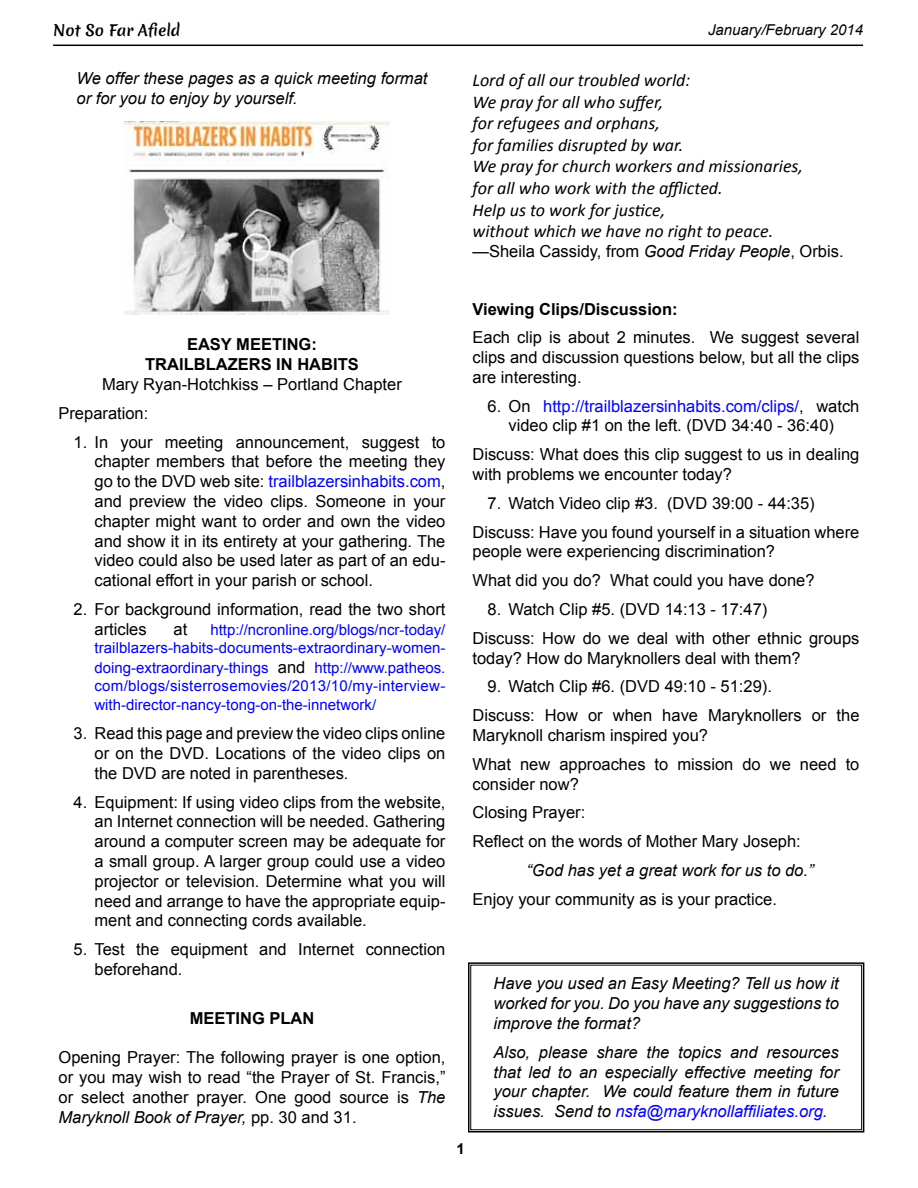
<style>
.page{position:relative;width:918px;height:1188px;background:#fff}
.page>*{position:absolute;margin:0;border:0;box-sizing:border-box;transform-origin:0 0}
.t1{font:italic 18px/21.6px "Calibri";color:#000}
.t2{font:16.5px/19.8px "Arial";color:#000}
.t3{font:italic 16.5px/19.8px "Arial";color:#000;text-align:justify}
.t4{font:700 16.5px/19.8px "Arial";color:#000;text-align:center}
.t5{font:15px/18px "Arial";color:#00f;text-align:right}
.t6{font:15px/18px "Arial";letter-spacing:.02em;color:#00f}
.t7{font:italic 15px "Arial";color:#000}
.t8{font:15px "Merienda One";color:#000}
.t9{font:700 15px "Arial";color:#000}
.s1{font-style:italic}
.s2{color:#00f}
.s3{font-size:16.5px;color:#000}
</style>
<div class="page">
<hr style="left:53px;top:45px;width:810px;height:1px;background:#000">
<svg style="left:468px;top:962px;width:397px;height:171px"></svg>
<img style="left:124px;top:122px;width:265px;height:193px">
<p class="t8" style="left:53px;top:19px;width:129px">Not So Far Afield</p>
<p class="t3" style="left:76px;top:69px;width:352px">We offer these pages as a quick meeting format or for you to enjoy by yourself.</p>
<p class="t7" style="left:708px;top:20px;width:157px">January/February 2014</p>
<p class="t1" style="left:472px;top:68px;width:332px">Lord of all our troubled world:<br>We pray for all who suffer,<br>for refugees and orphans,<br>for families disrupted by war.<br>We pray for church workers and missionaries, for all who work with the afflicted.<br>Help us to work for justice,<br>without which we have no right to peace.</p>
<p class="t2" style="left:472px;top:241px;width:373px">—Sheila Cassidy, from <span class="s1">Good Friday People</span>, Orbis.</p>
<p class="t4" style="left:145px;top:335px;width:215px">EASY MEETING:<br>TRAILBLAZERS IN HABITS</p>
<p class="t2" style="left:58px;top:370px;width:345px;line-height:28.8px;text-indent:44px">Mary Ryan-Hotchkiss – Portland Chapter<br>Preparation:</p>
<p class="t2" style="left:95px;top:432px;width:353px;text-align:justify;text-indent:-21px">1. In your meeting announcement, suggest to chapter members that before the meeting they go to the DVD web site: <span class="s2">trailblazersinhabits.com</span>, and preview the video clips. Someone in your chapter might want to order and own the video and show it in its entirety at your gathering. The video could also be used later as part of an edu&shy;cational effort in your parish or school.</p>
<p class="t2" style="left:95px;top:599px;width:352px;text-indent:-21px">2. For background information, read the two short articles</p>
<p class="t2" style="left:174px;top:619px;width:15px">at</p>
<p class="t5" style="left:94px;top:621px;width:353px">http://ncronline.org/blogs/ncr-today/ trailblazers-habits-documents-extraordinary-women-</p>
<p class="t6" style="left:94px;top:658px;width:353px">doing-extraordinary-things <span class="s3">and</span> http://www.patheos. com/blogs/sisterrosemovies/2013/10/my-interview-</p>
<p class="t5" style="left:94px;top:696px;width:283px">with-director-nancy-tong-on-the-innetwork/</p>
<p class="t2" style="left:94px;top:724px;width:353px;text-align:justify;text-indent:-21px">3. Read this page and preview the video clips online or on the DVD. Locations of the video clips on the DVD are noted in parentheses.</p>
<p class="t2" style="left:94px;top:792px;width:353px;text-align:justify;text-indent:-21px">4. Equipment: If using video clips from the website, an Internet connection will be needed. Gathering around a computer screen may be adequate for a small group. A larger group could use a video projector or television. Determine what you will need and arrange to have the appropriate equip&shy;ment and connecting cords available.</p>
<p class="t2" style="left:94px;top:940px;width:352px;text-indent:-21px">5. Test the equipment and Internet connection beforehand.</p>
<p class="t4" style="left:190px;top:1008px;width:126px">MEETING PLAN</p>
<p class="t2" style="left:59px;top:1048px;width:388px;text-align:justify">Opening Prayer: The following prayer is one option, or you may wish to read “the Prayer of St. Francis,” or select another prayer. One good source is <span class="s1">The Maryknoll Book of Prayer,</span> pp. 30 and 31.</p>
<p class="t4" style="left:472px;top:299px;width:207px">VIEWING CLIPS/DISCUSSION:</p>
<p class="t2" style="left:472px;top:328px;width:388px;text-align:justify">Each clip is about 2 minutes. We suggest several clips and discussion questions below, but all the clips are interesting.</p>
<p class="t2" style="left:487px;top:396px;width:373px;text-align:center">6. On <span class="s2">http://trailblazersinhabits.com/clips/</span>, watch video clip #1 on the left. (DVD 34:40 - 36:40)</p>
<p class="t2" style="left:472px;top:445px;width:388px">Discuss: What does this clip suggest to us in dealing with problems we encounter today?</p>
<p class="t2" style="left:472px;top:489px;width:388px;line-height:28.8px;text-indent:15px">7. Watch Video clip #3. (DVD 39:00 - 44:35)<br>Discuss: Have you found yourself in a situation where</p>
<p class="t2" style="left:472px;top:537px;width:344px;line-height:28.8px">people were experiencing discrimination?<br>What did you do? What could you have done?</p>
<p class="t2" style="left:472px;top:595px;width:389px;line-height:28.8px;text-indent:15px">8. Watch Clip #5. (DVD 14:13 - 17:47)<br>Discuss: How do we deal with other ethnic groups</p>
<p class="t2" style="left:472px;top:648px;width:330px">today? How do Maryknollers deal with them?</p>
<p class="t2" style="left:472px;top:672px;width:389px;line-height:28.8px;text-indent:15px">9. Watch Clip #6. (DVD 49:10 - 51:29).<br>Discuss: How or when have Maryknollers or the</p>
<p class="t2" style="left:472px;top:721px;width:388px;line-height:28.8px">Maryknoll charism inspired you?<br>What new approaches to mission do we need to</p>
<p class="t2" style="left:472px;top:770px;width:330px;line-height:28.8px">consider now?<br>Closing Prayer:<br>Reflect on the words of Mother Mary Joseph:</p>
<p class="t3" style="left:527px;top:861px;width:289px">“God has yet a great work for us to do.”</p>
<p class="t2" style="left:472px;top:889px;width:306px">Enjoy your community as is your practice.</p>
<p class="t9" style="left:457px;top:1139px;width:10px">1</p>
<p class="t3" style="left:494px;top:974px;width:347px">Have you used an Easy Meeting? Tell us how it worked for you. Do you have any suggestions to improve the format?</p>
<p class="t3" style="left:494px;top:1042px;width:347px">Also, please share the topics and resources that led to an especially effective meeting for your chapter. We could feature them in future issues. Send to <span class="s2">nsfa@maryknollaffiliates.org</span>.</p>
</div>
